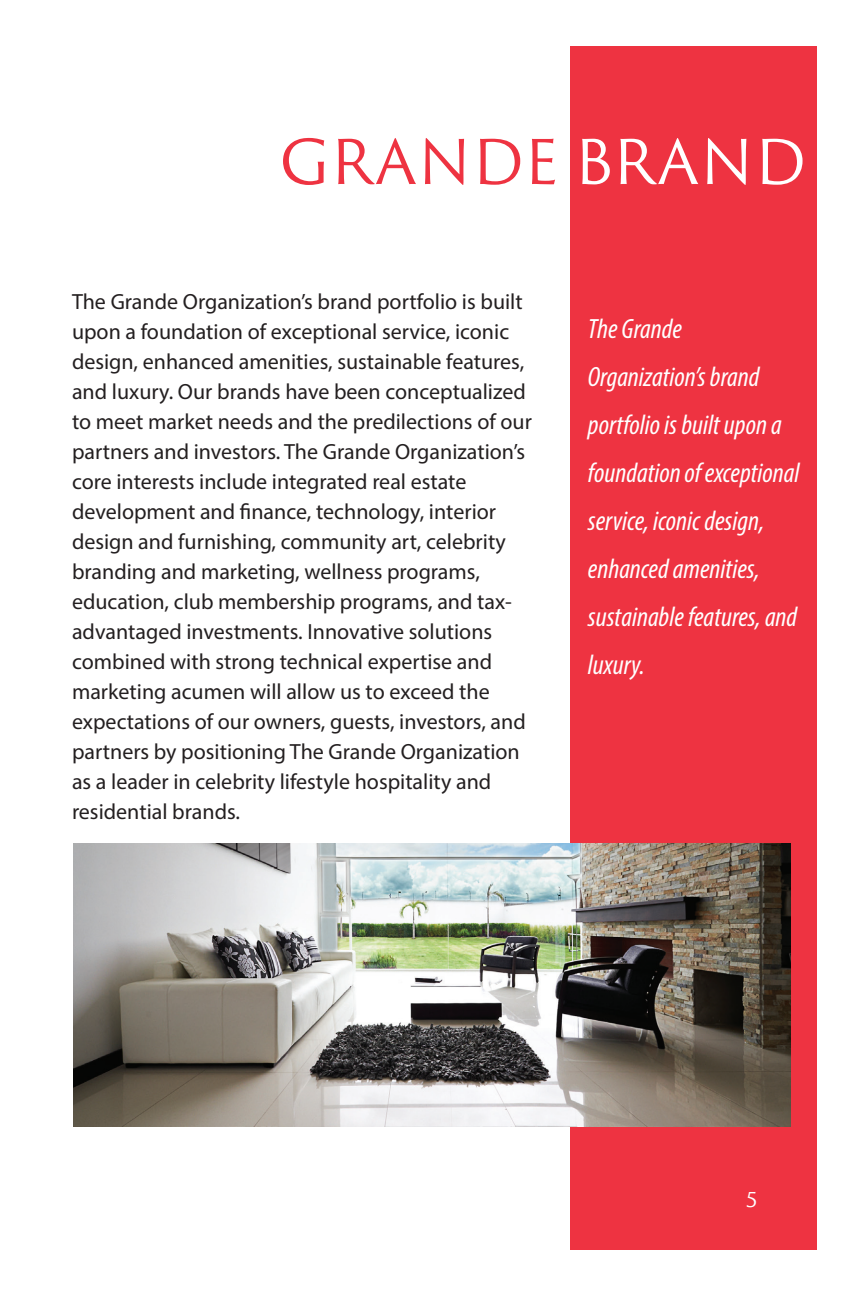
<style>
.page{position:relative;width:864px;height:1296px;background:#fff}
.page>*{position:absolute;margin:0;border:0;box-sizing:border-box;transform-origin:0 0}
.t1{font:60px "Trajan Sans Pro";color:#ee3341}
.t2{font:italic condensed 28px/48px "Myriad Pro";color:#fff}
.t3{font:22px/30px "Myriad Pro";color:#231f20}
.t4{font:20px "Trajan Sans Pro";color:#fff}
.s1{color:#fff}
</style>
<div class="page">
<div style="left:570px;top:46px;width:247px;height:1204px;background:#ee3341"></div>
<img style="left:74px;top:844px;width:717px;height:282px">
<h1 class="t1" style="left:279px;top:120px;width:528px">GRANDE <span class="s1">BRAND</span></h1>
<p class="t3" style="left:72px;top:286px;width:461px">The Grande Organization’s brand portfolio is built upon a foundation of exceptional service, iconic design, enhanced amenities, sustainable features, and luxury. Our brands have been conceptualized to meet market needs and the predilections of our partners and investors. The Grande Organization’s core interests include integrated real estate development and finance, technology, interior design and furnishing, community art, celebrity branding and marketing, wellness programs, education, club membership programs, and tax&shy;advantaged investments. Innovative solutions combined with strong technical expertise and marketing acumen will allow us to exceed the expectations of our owners, guests, investors, and partners by positioning The Grande Organization as a leader in celebrity lifestyle hospitality and residential brands.</p>
<p class="t2" style="left:588px;top:304px;width:213px">The Grande<br>Organization’s brand portfolio is built upon a foundation of exceptional service, iconic design, enhanced amenities, sustainable features, and luxury.</p>
<p class="t4" style="left:746px;top:1186px;width:13px">5</p>
</div>
